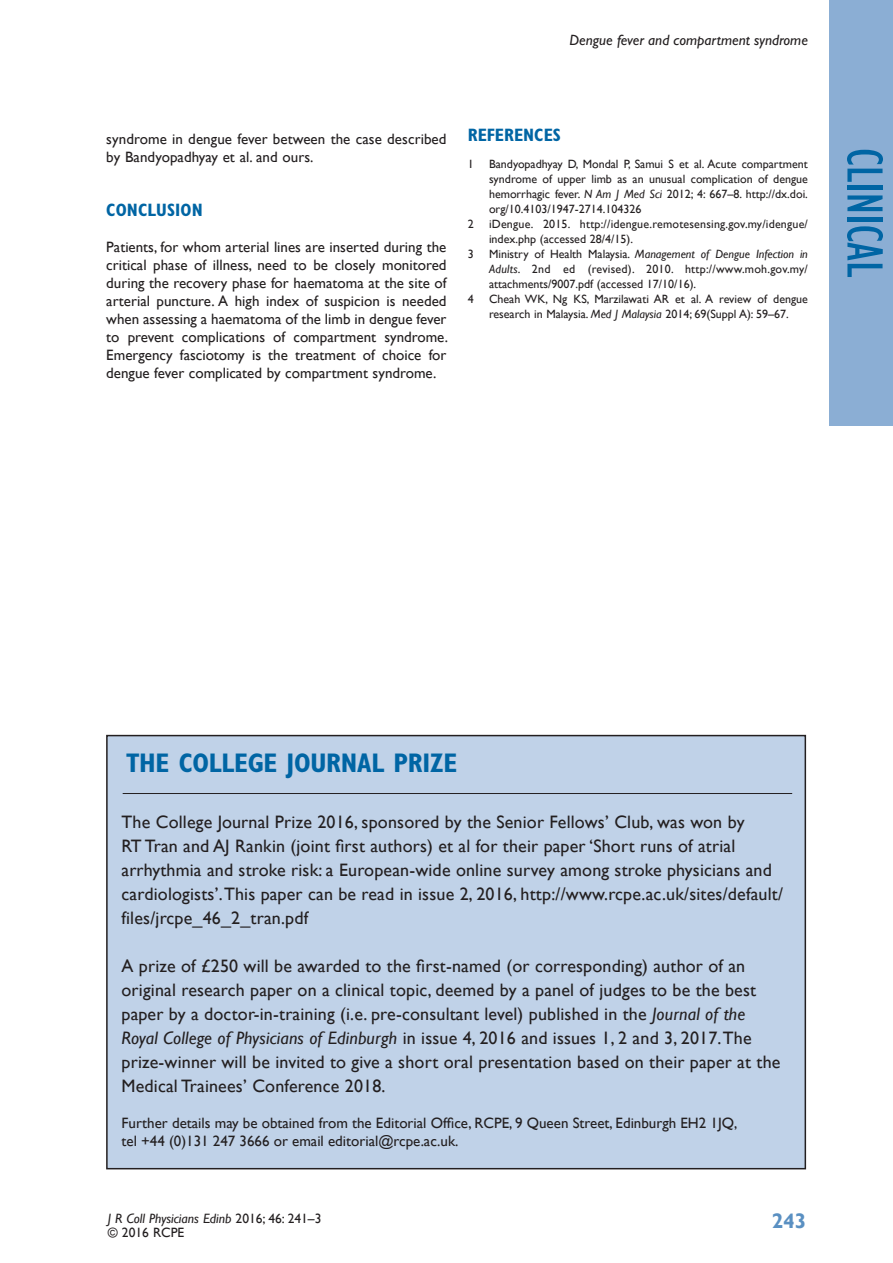
<style>
.page{position:relative;width:893px;height:1263px;background:#fff}
.page>*{position:absolute;margin:0;border:0;box-sizing:border-box;transform-origin:0 0}
.t1{font:condensed 52.5px "Gill Sans";color:#0065a4}
.t2{font:700 condensed 27px "Gill Sans";letter-spacing:-.01em;color:#0065a4}
.t3{font:700 21px "Gill Sans";color:#5a90c2}
.t4{font:18px/24px "Gill Sans";letter-spacing:.01em;color:#231f20}
.t5{font:700 condensed 18px "Gill Sans";letter-spacing:.005em;color:#0065a4}
.t6{font:15px/18px "Gill Sans";color:#231f20}
.t7{font:italic 15px "Gill Sans";color:#231f20}
.t8{font:13.5px/14px "Gill Sans";color:#231f20}
.t9{font:12px/15px "Gill Sans";color:#231f20;text-align:justify}
.s1{font-style:italic}
</style>
<div class="page">
<div style="left:829px;top:0;width:64px;height:425px;background:#8baed4"></div>
<div style="left:107px;top:735px;width:698px;height:434px;background:#c0d2e8"></div>
<div style="left:106px;top:735px;width:700px;height:434px;border:2px solid #231f20"></div>
<hr style="left:123px;top:793px;width:669px;height:1px;background:#231f20">
<p class="t7" style="left:569px;top:32px;width:240px">Dengue fever and compartment syndrome</p>
<p class="t6" style="left:106px;top:130px;width:342px">syndrome in dengue fever between the case described by Bandyopadhyay et al. and ours.</p>
<p class="t5" style="left:106px;top:199px;width:98px">CONCLUSION</p>
<p class="t6" style="left:106px;top:238px;width:343px;text-align:justify">Patients, for whom arterial lines are inserted during the critical phase of illness, need to be closely monitored during the recovery phase for haematoma at the site of arterial puncture. A high index of suspicion is needed when assessing a haematoma of the limb in dengue fever to prevent complications of compartment syndrome.<br>Emergency fasciotomy is the treatment of choice for dengue fever complicated by compartment syndrome.</p>
<p class="t5" style="left:468px;top:124px;width:38px">REFERENCES</p>
<p class="t9" style="left:468px;top:157px;width:7px">1</p>
<p class="t9" style="left:489px;top:157px;width:320px">Bandyopadhyay D, Mondal P, Samui S et al. Acute compartment syndrome of upper limb as an unusual complication of dengue hemorrhagic fever. <span class="s1">N Am J Med Sci</span> 2012; 4: 667–8. http://dx.doi. org/10.4103/1947-2714.104326</p>
<p class="t9" style="left:468px;top:217px;width:7px">2</p>
<p class="t9" style="left:489px;top:217px;width:320px">iDengue. 2015. http://idengue.remotesensing.gov.my/idengue/ index.php (accessed 28/4/15).</p>
<p class="t9" style="left:468px;top:247px;width:7px">3</p>
<p class="t9" style="left:489px;top:247px;width:320px">Ministry of Health Malaysia. <span class="s1">Management of Dengue Infection in Adults</span>. 2nd ed (revised). 2010. http://www.moh.gov.my/ attachments/9007.pdf (accessed 17/10/16).</p>
<p class="t9" style="left:468px;top:292px;width:7px">4</p>
<p class="t9" style="left:489px;top:292px;width:320px">Cheah WK, Ng KS, Marzilawati AR et al. A review of dengue research in Malaysia. <span class="s1">Med J Malaysia</span> 2014; 69(Suppl A): 59–67.</p>
<h1 class="t1" style="left:896px;top:148px;width:131px;rotate:90deg">clinical</h1>
<h2 class="t2" style="left:126px;top:747px;width:185px">THE COLLEGE JOURNA</h2>
<h2 class="t2" style="left:371px;top:747px;width:85px">L PRIZE</h2>
<p class="t4" style="left:122px;top:810px;width:663px">The College Journal Prize 2016, sponsored by the Senior Fellows’ Club, was won by<br>RT Tran and AJ Rankin (joint first authors) et al for their paper ‘Short runs of atrial arrhythmia and stroke risk: a European-wide online survey among stroke physicians and cardiologists’. This paper can be read in issue 2, 2016, http://www.rcpe.ac.uk/sites/default/ files/jrcpe_46_2_tran.pdf</p>
<p class="t4" style="left:122px;top:954px;width:660px">A prize of £250 will be awarded to the first-named (or corresponding) author of an original research paper on a clinical topic, deemed by a panel of judges to be the best paper by a doctor-in-training (i.e. pre-consultant level) published in the <span class="s1">Journal of the Royal College of Physicians of Edinburgh</span> in issue 4, 2016 and issues 1, 2 and 3, 2017. The prize-winner will be invited to give a short oral presentation based on their paper at the Medical Trainees’ Conference 2018.</p>
<p class="t6" style="left:122px;top:1114px;width:617px">Further details may be obtained from the Editorial Office, RCPE, 9 Queen Street, Edinburgh EH2 1JQ, tel +44 (0)131 247 3666 or email editorial@rcpe.ac.uk.</p>
<p class="t8" style="left:108px;top:1211px;width:215px"><span class="s1">J R Coll Physicians Edinb</span> 2016; 46: 241–3 © 2016 RCPE</p>
<p class="t3" style="left:772px;top:1208px;width:36px">243</p>
</div>
